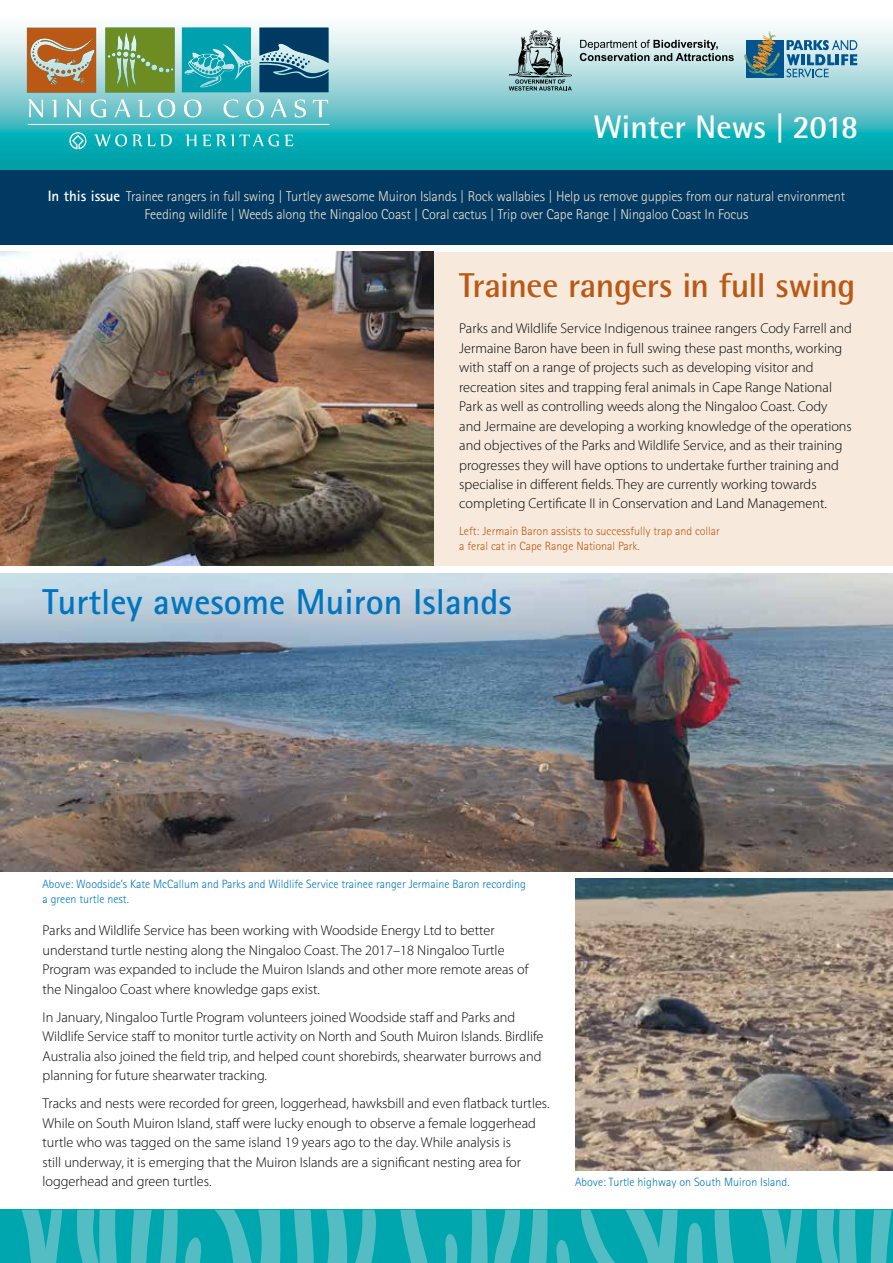
<style>
.page{position:relative;width:893px;height:1263px;background:#fff}
.page>*{position:absolute;margin:0;border:0;box-sizing:border-box;transform-origin:0 0}
.t1{font:700 36px "Rotis Sans Serif";color:#0076c0}
.t2{font:700 34.5px "Rotis Semi Sans";letter-spacing:-.02em;color:#b95915}
.t3{font:700 32.7px "Rotis Semi Sans";color:#fff}
.t4{font:300 14.25px/19.5px "Myriad Pro";color:#000}
.t5{font:300 14.25px/18px "Rotis Sans Serif";letter-spacing:-.01em;color:#f4e2cf;text-align:center}
.t6{font:300 12px/15px "Rotis Sans Serif";color:#0076c0}
.t7{font:300 12px/15px "Rotis Sans Serif";color:#b95915}
.s1{font-weight:700;font-size:15px;color:#fff}
</style>
<div class="page">
<svg style="left:0;top:27px;width:893px;height:143px;background:#5fc3c8"></svg>
<div style="left:0;top:170px;width:893px;height:74px;background:#003a63"></div>
<svg style="left:69px;top:132px;width:17px;height:17px"></svg>
<hr style="left:28px;top:124px;width:302px;height:1px;background:#fff">
<svg style="left:94px;top:134px;width:78px;height:12px"></svg>
<svg style="left:186px;top:134px;width:10px;height:12px"></svg>
<svg style="left:202px;top:134px;width:91px;height:12px"></svg>
<svg style="left:28px;top:99px;width:15px;height:18px"></svg>
<svg style="left:52px;top:99px;width:5px;height:18px"></svg>
<svg style="left:66px;top:99px;width:15px;height:18px"></svg>
<svg style="left:91px;top:99px;width:15px;height:19px"></svg>
<svg style="left:114px;top:99px;width:16px;height:18px"></svg>
<svg style="left:138px;top:99px;width:13px;height:18px"></svg>
<svg style="left:158px;top:99px;width:17px;height:19px"></svg>
<svg style="left:184px;top:99px;width:18px;height:19px"></svg>
<svg style="left:223px;top:99px;width:16px;height:19px"></svg>
<svg style="left:246px;top:99px;width:18px;height:19px"></svg>
<svg style="left:271px;top:99px;width:16px;height:18px"></svg>
<svg style="left:294px;top:99px;width:12px;height:19px"></svg>
<svg style="left:313px;top:100px;width:15px;height:17px"></svg>
<svg style="left:260px;top:28px;width:68px;height:64px;background:#2b6181"></svg>
<svg style="left:182px;top:28px;width:69px;height:64px;background:#1daab7"></svg>
<svg style="left:105px;top:28px;width:70px;height:65px;background:#75983f"></svg>
<svg style="left:27px;top:28px;width:69px;height:65px;background:#b67845"></svg>
<svg style="left:580px;top:40px;width:154px;height:21px;background:#9eadae"></svg>
<svg style="left:509px;top:30px;width:63px;height:61px;background:#96abac"></svg>
<div style="left:746px;top:40px;width:37px;height:37px;background:#005590"></div>
<svg style="left:743px;top:31px;width:37px;height:45px"></svg>
<svg style="left:786px;top:40px;width:71px;height:37px;background:#80b1c7"></svg>
<img style="left:0;top:573px;width:893px;height:298px">
<div style="left:0;top:252px;width:893px;height:314px;background:#f7eadd"></div>
<div style="left:0;top:1210px;width:893px;height:53px;background:#00a6ad"></div>
<svg style="left:22px;top:1210px;width:870px;height:53px"></svg>
<img style="left:0;top:252px;width:434px;height:314px">
<img style="left:575px;top:879px;width:318px;height:292px">
<h3 class="t3" style="left:593px;top:107px;width:266px">Winter News | 2018</h3>
<p class="t5" style="left:48px;top:188px;width:799px"><span class="s1">In this issue</span> Trainee rangers in full swing | Turtley awesome Muiron Islands | Rock wallabies | Help us remove guppies from our natural environment<br>Feeding wildlife | Weeds along the Ningaloo Coast | Coral cactus | Trip over Cape Range | Ningaloo Coast In Focus</p>
<h2 class="t2" style="left:459px;top:264px;width:398px">Trainee rangers in full swing</h2>
<p class="t4" style="left:459px;top:318px;width:394px">Parks and Wildlife Service Indigenous trainee rangers Cody Farrell and Jermaine Baron have been in full swing these past months, working with staff on a range of projects such as developing visitor and recreation sites and trapping feral animals in Cape Range National Park as well as controlling weeds along the Ningaloo Coast. Cody and Jermaine are developing a working knowledge of the operations and objectives of the Parks and Wildlife Service, and as their training progresses they will have options to undertake further training and specialise in different fields. They are currently working towards completing Certificate II in Conservation and Land Management.</p>
<p class="t7" style="left:459px;top:523px;width:262px">Left: Jermain Baron assists to successfully trap and collar a feral cat in Cape Range National Park.</p>
<h1 class="t1" style="left:43px;top:579px;width:471px">Turtley awesome Muiron Islands</h1>
<p class="t6" style="left:43px;top:876px;width:485px">Above: Woodside’s Kate McCallum and Parks and Wildlife Service trainee ranger Jermaine Baron recording a green turtle nest.</p>
<p class="t4" style="left:43px;top:921px;width:487px">Parks and Wildlife Service has been working with Woodside Energy Ltd to better understand turtle nesting along the Ningaloo Coast. The 2017–18 Ningaloo Turtle Program was expanded to include the Muiron Islands and other more remote areas of the Ningaloo Coast where knowledge gaps exist.</p>
<p class="t4" style="left:43px;top:1007px;width:502px">In January, Ningaloo Turtle Program volunteers joined Woodside staff and Parks and Wildlife Service staff to monitor turtle activity on North and South Muiron Islands. Birdlife Australia also joined the field trip, and helped count shorebirds, shearwater burrows and planning for future shearwater tracking.</p>
<p class="t4" style="left:43px;top:1094px;width:509px">Tracks and nests were recorded for green, loggerhead, hawksbill and even flatback turtles.<br>While on South Muiron Island, staff were lucky enough to observe a female loggerhead turtle who was tagged on the same island 19 years ago to the day. While analysis is<br>still underway, it is emerging that the Muiron Islands are a significant nesting area for loggerhead and green turtles.</p>
<p class="t6" style="left:575px;top:1175px;width:216px">Above: Turtle highway on South Muiron Island.</p>
</div>
